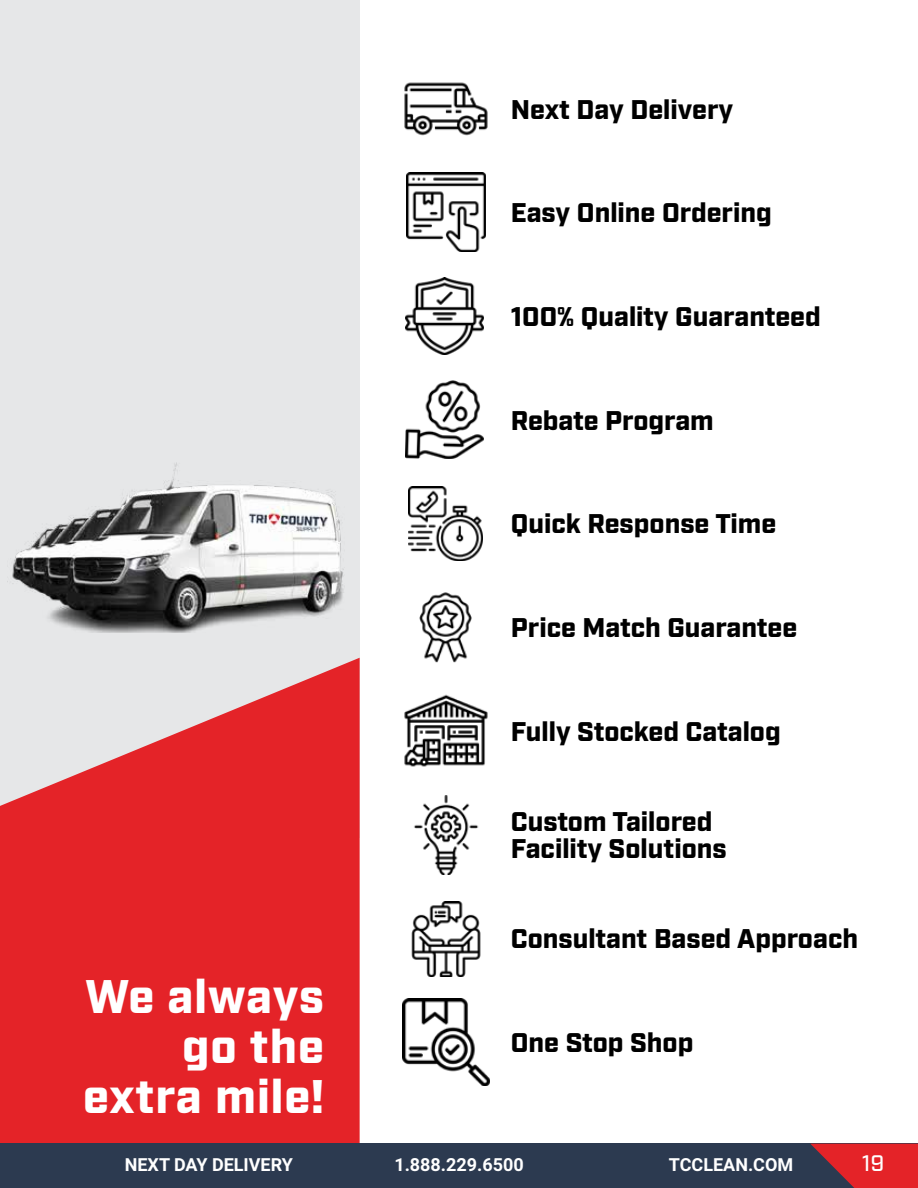
<style>
.page{position:relative;width:918px;height:1188px;background:#fff}
.page>*{position:absolute;margin:0;border:0;box-sizing:border-box;transform-origin:0 0}
.t1{font:900 47.1px/50.2px "Industry";letter-spacing:.02em;color:#fff;text-align:right}
.t2{font:900 27px/26.4px "Industry";color:#000}
.t3{font:500 22.5px "Industry";color:#fff}
.t4{font:700 18px "Roboto";color:#fff}
</style>
<div class="page">
<div style="left:0;top:0;width:360px;height:837px;background:#e6e7e8"></div>
<svg style="left:0;top:658px;width:360px;height:486px;fill:#e42328"></svg>
<div style="left:0;top:1144px;width:918px;height:44px;background:#2c3a50"></div>
<svg style="left:810px;top:1144px;width:108px;height:44px"></svg>
<img style="left:404px;top:82px;width:84px;height:54px">
<img style="left:404px;top:694px;width:84px;height:73px">
<img style="left:406px;top:277px;width:78px;height:78px">
<img style="left:409px;top:487px;width:73px;height:73px">
<img style="left:419px;top:592px;width:53px;height:71px">
<img style="left:411px;top:901px;width:70px;height:76px">
<img style="left:407px;top:172px;width:79px;height:79px">
<img style="left:406px;top:381px;width:78px;height:78px">
<img style="left:414px;top:796px;width:65px;height:79px">
<img style="left:403px;top:999px;width:86px;height:86px">
<img style="left:7px;top:462px;width:337px;height:170px">
<p class="t2" style="left:511px;top:97px;width:224px">Next Day Delivery</p>
<p class="t2" style="left:511px;top:201px;width:263px">Easy Online Ordering</p>
<p class="t2" style="left:511px;top:305px;width:311px">100% Quality Guaranteed</p>
<p class="t2" style="left:511px;top:408px;width:204px">Rebate Program</p>
<p class="t2" style="left:511px;top:512px;width:267px">Quick Response Time</p>
<p class="t2" style="left:511px;top:616px;width:288px">Price Match Guarantee</p>
<p class="t2" style="left:511px;top:720px;width:271px">Fully Stocked Catalog</p>
<p class="t2" style="left:511px;top:810px;width:217px">Custom Tailored<br>Facility Solutions</p>
<h1 class="t1" style="left:83px;top:974px;width:242px">We always go the extra mile!</h1>
<p class="t2" style="left:511px;top:927px;width:349px">Consultant Based Approach</p>
<p class="t2" style="left:511px;top:1031px;width:184px">One Stop Shop</p>
<p class="t4" style="left:125px;top:1152px;width:170px">NEXT DAY DELIVERY</p>
<p class="t4" style="left:394px;top:1152px;width:131px">1.888.229.6500</p>
<p class="t4" style="left:669px;top:1152px;width:126px">TCCLEAN.COM</p>
<p class="t3" style="left:862px;top:1150px;width:24px">19</p>
</div>
